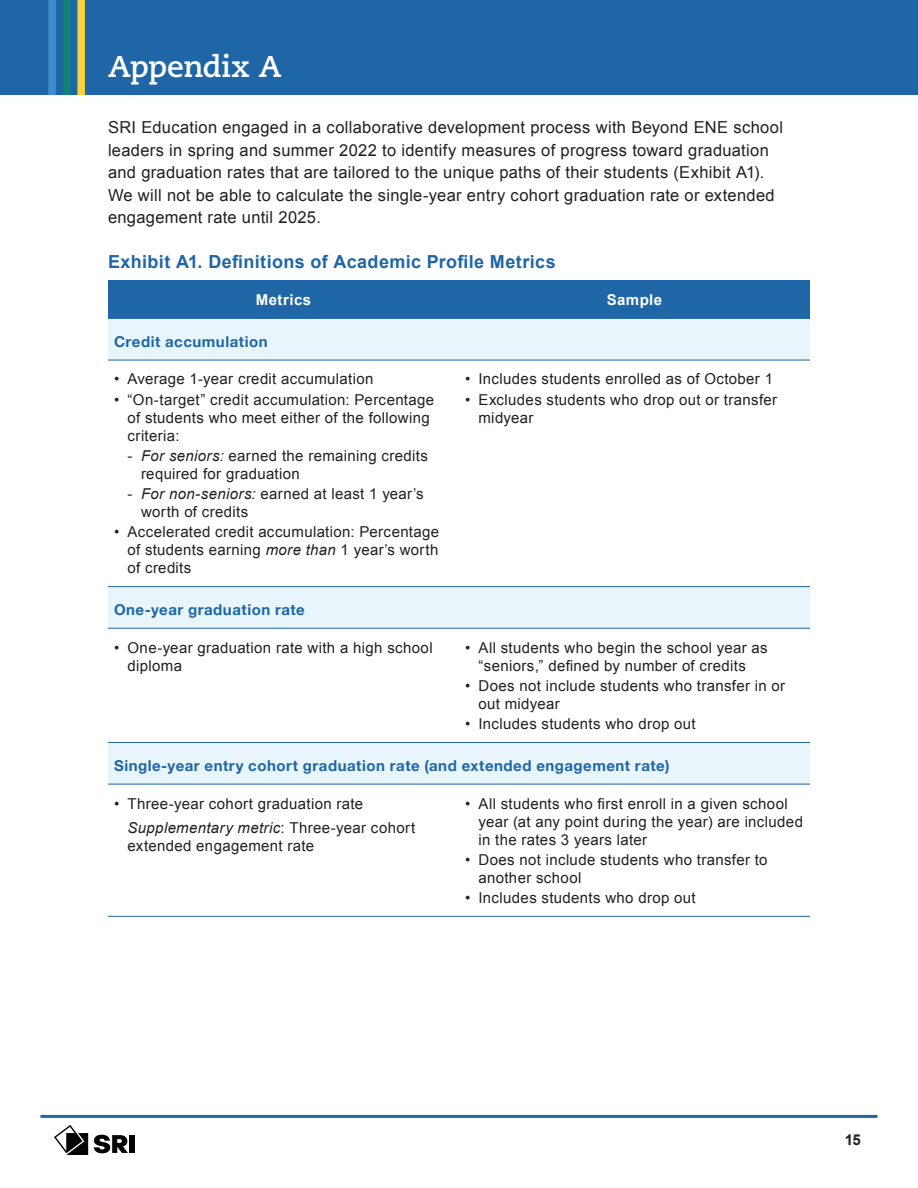
<style>
.page{position:relative;width:918px;height:1188px;background:#fff}
.page>*{position:absolute;margin:0;border:0;box-sizing:border-box;transform-origin:0 0}
.Heading_1__Section_title{font:700 30px "Caecilia LT Pro 75";letter-spacing:-.015em;color:#fff}
.Heading_3{font:700 18px "Arial";letter-spacing:.02em;color:#1f66a7}
.Basic_body{font:16.5px/22.5px "Arial";letter-spacing:.02em;color:#231f20}
.Table{font:15px/18px "Arial";letter-spacing:.025em;color:#231f20}
.Table-2{font:700 15px "Helvetica Neue";letter-spacing:.035em;color:#1f66a7}
.Table_Heading{font:700 15px "Arial";letter-spacing:.035em;color:#fff}
.t1{font:700 15px "Arial";color:#231f20}
.s1{font-style:italic}
</style>
<div class="page">
<div style="left:0;top:0;width:918px;height:95px;background:#1f66a7"></div>
<div style="left:48px;top:0;width:8px;height:95px;background:#408dcb"></div>
<div style="left:63px;top:0;width:7px;height:95px;background:#118177"></div>
<div style="left:77px;top:0;width:8px;height:95px;background:#f7d339"></div>
<hr style="left:40px;top:1115px;width:838px;height:3px;background:#1f66a7">
<div style="left:130px;top:1135px;width:5px;height:18px;background:#040503"></div>
<svg style="left:94px;top:1135px;width:34px;height:18px"></svg>
<svg style="left:54px;top:1125px;width:34px;height:30px"></svg>
<div style="left:108px;top:281px;width:702px;height:37px;background:#1f66a7"></div>
<svg style="left:108px;top:319px;width:702px;height:465px"></svg>
<hr style="left:108px;top:280px;width:351px;height:1px;background:#1f66a7">
<hr style="left:459px;top:280px;width:351px;height:1px;background:#1f66a7">
<hr style="left:108px;top:318px;width:351px;height:1px;background:#1f66a7">
<hr style="left:459px;top:318px;width:351px;height:1px;background:#1f66a7">
<hr style="left:108px;top:360px;width:351px;height:1px;background:#1f66a7">
<hr style="left:459px;top:360px;width:351px;height:1px;background:#1f66a7">
<hr style="left:108px;top:586px;width:351px;height:1px;background:#1f66a7">
<hr style="left:459px;top:586px;width:351px;height:1px;background:#1f66a7">
<hr style="left:108px;top:628px;width:351px;height:1px;background:#1f66a7">
<hr style="left:459px;top:628px;width:351px;height:1px;background:#1f66a7">
<hr style="left:108px;top:742px;width:351px;height:1px;background:#1f66a7">
<hr style="left:459px;top:742px;width:351px;height:1px;background:#1f66a7">
<hr style="left:108px;top:784px;width:351px;height:1px;background:#1f66a7">
<hr style="left:459px;top:784px;width:351px;height:1px;background:#1f66a7">
<hr style="left:108px;top:916px;width:351px;height:1px;background:#1f66a7">
<hr style="left:459px;top:916px;width:351px;height:1px;background:#1f66a7">
<p class="Heading_1__Section_title" style="left:108px;top:46px;width:175px">Appendix A</p>
<p class="Basic_body" style="left:108px;top:116px;width:677px">SRI Education engaged in a collaborative development process with Beyond ENE school leaders in spring and summer 2022 to identify measures of progress toward graduation and graduation rates that are tailored to the unique paths of their students (Exhibit A1).<br>We will not be able to calculate the single-year entry cohort graduation rate or extended engagement rate until 2025.</p>
<p class="Heading_3" style="left:108px;top:249px;width:449px">Exhibit A1. Definitions of Academic Profile Metrics</p>
<p class="Table_Heading" style="left:256px;top:290px;width:57px">Metrics</p>
<p class="Table_Heading" style="left:607px;top:290px;width:57px">Sample</p>
<p class="Table-2" style="left:114px;top:329px;width:155px">Credit accumulation</p>
<p class="Table" style="left:114px;top:370px;width:261px">• Average 1-year credit accumulation</p>
<p class="Table" style="left:128px;top:391px;width:308px;text-indent:-14px">• “On-target” credit accumulation: Percentage of students who meet either of the following criteria:</p>
<p class="Table" style="left:141px;top:447px;width:288px;text-indent:-14px">- <span class="s1">For seniors:</span> earned the remaining credits required for graduation</p>
<p class="Table" style="left:141px;top:485px;width:284px;text-indent:-14px">- <span class="s1">For non-seniors:</span> earned at least 1 year’s worth of credits</p>
<p class="Table" style="left:128px;top:523px;width:313px;text-align:justify;text-indent:-14px">• Accelerated credit accumulation: Percentage of students earning <span class="s1">more than</span> 1 year’s worth of credits</p>
<p class="Table" style="left:465px;top:370px;width:310px">• Includes students enrolled as of October 1</p>
<p class="Table" style="left:478px;top:391px;width:300px;text-indent:-14px">• Excludes students who drop out or transfer midyear</p>
<p class="Table-2" style="left:114px;top:598px;width:192px">One-year graduation rate</p>
<p class="Table" style="left:128px;top:639px;width:307px;text-indent:-14px">• One-year graduation rate with a high school diploma</p>
<p class="Table" style="left:465px;top:639px;width:304px;text-align:center">• All students who begin the school year as “seniors,” defined by number of credits</p>
<p class="Table" style="left:478px;top:677px;width:308px;text-indent:-14px">• Does not include students who transfer in or out midyear</p>
<p class="Table" style="left:465px;top:715px;width:232px">• Includes students who drop out</p>
<p class="Table-2" style="left:114px;top:753px;width:557px">Single-year entry cohort graduation rate (and extended engagement rate)</p>
<p class="Table" style="left:114px;top:794px;width:251px">• Three-year cohort graduation rate</p>
<p class="Table" style="left:128px;top:819px;width:289px"><span class="s1">Supplementary metric</span>: Three-year cohort extended engagement rate</p>
<p class="Table" style="left:478px;top:794px;width:326px;text-indent:-14px">• All students who first enroll in a given school year (at any point during the year) are included in the rates 3 years later</p>
<p class="Table" style="left:478px;top:851px;width:291px;text-indent:-14px">• Does not include students who transfer to another school</p>
<p class="Table" style="left:465px;top:889px;width:232px">• Includes students who drop out</p>
<p class="t1" style="left:845px;top:1130px;width:18px">15</p>
</div>
